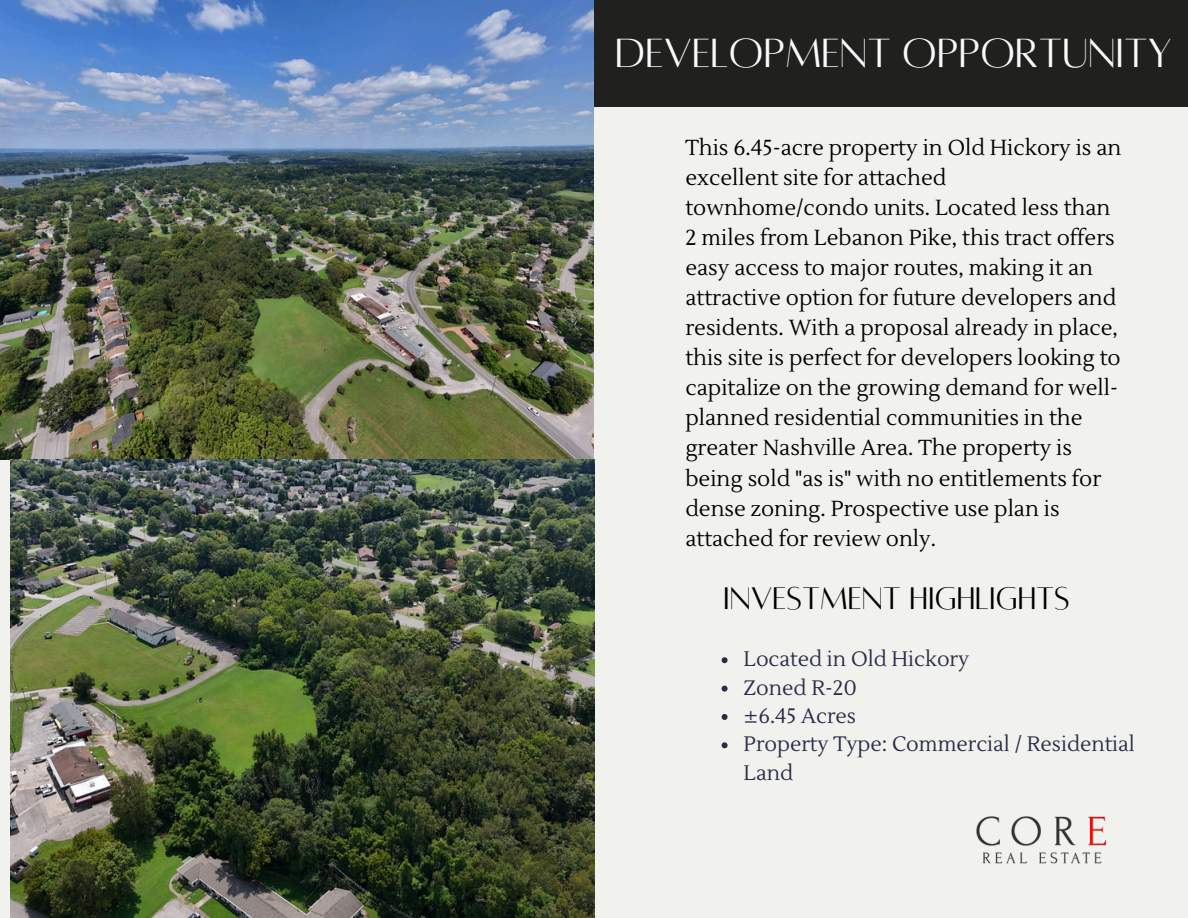
<style>
.page{position:relative;width:1188px;height:918px;background:#efefeb}
.page>*{position:absolute;margin:0;border:0;box-sizing:border-box;transform-origin:0 0}
.t1{font:45px "Alta regular";color:#fafafa}
.t2{font:34.5px "Alta regular";color:#000}
.t3{font:21.75px/30px "Lustria";color:#000}
.t4{font:20.85px/28.3px "Lustria";color:#282b4b}
</style>
<div class="page">
<img style="left:976px;top:816px;width:131px;height:48px">
<div style="left:594px;top:0;width:594px;height:107px;background:#20201f"></div>
<img style="left:0;top:0;width:594px;height:459px">
<img style="left:10px;top:459px;width:584px;height:459px">
<svg style="left:722px;top:657px;width:6px;height:6px"></svg>
<svg style="left:722px;top:686px;width:6px;height:6px"></svg>
<svg style="left:722px;top:714px;width:6px;height:6px"></svg>
<svg style="left:722px;top:742px;width:6px;height:6px"></svg>
<p class="t1" style="left:615px;top:31px;width:558px">DEVELOPMENT OPPORTUNITY</p>
<h2 class="t3" style="left:685px;top:133px;width:438px">This 6.45-acre property in Old Hickory is an excellent site for attached townhome/condo units. Located less than 2 miles from Lebanon Pike, this tract offers easy access to major routes, making it an attractive option for future developers and residents. With a proposal already in place, this site is perfect for developers looking to capitalize on the growing demand for well&shy;planned residential communities in the greater Nashville Area. The property is being sold "as is" with no entitlements for dense zoning. Prospective use plan is attached for review only.</h2>
<p class="t2" style="left:723px;top:582px;width:348px">INVESTMENT HIGHLIGHTS</p>
<p class="t4" style="left:744px;top:645px;width:227px">Located in Old Hickory</p>
<p class="t4" style="left:744px;top:674px;width:114px">Zoned R-20</p>
<p class="t4" style="left:744px;top:702px;width:114px">±6.45 Acres</p>
<p class="t4" style="left:744px;top:731px;width:393px">Property Type: Commercial / Residential<br>Land</p>
</div>
